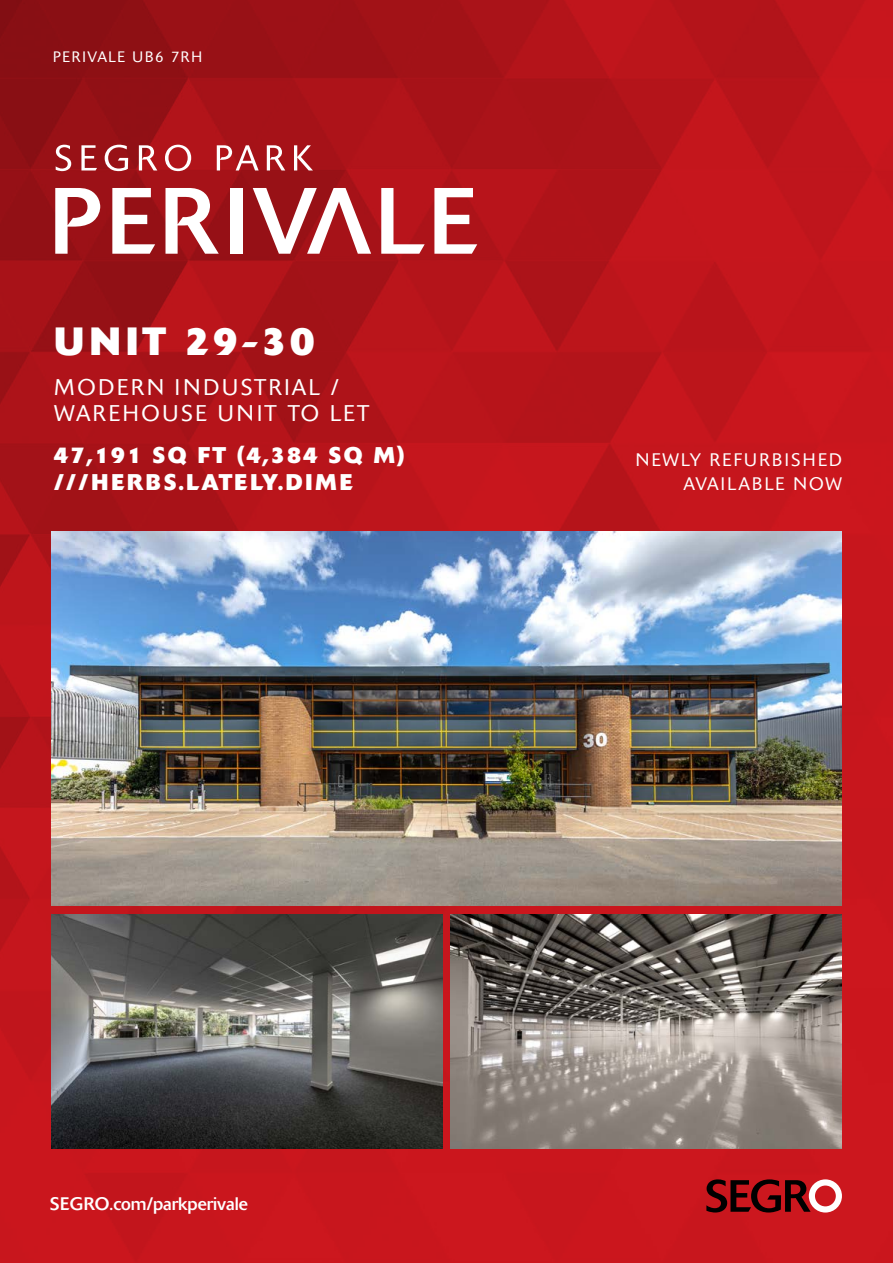
<style>
.page{position:relative;width:893px;height:1263px;background:#fff}
.page>*{position:absolute;margin:0;border:0;box-sizing:border-box;transform-origin:0 0}
.t1{font:700 39px "Delta BQ";letter-spacing:.1em;color:#fff}
.t2{font:700 22.5px/27px "Delta BQ";letter-spacing:.11em;color:#fff}
.t3{font:300 22.5px/25.5px "Delta BQ";letter-spacing:.12em;color:#fff}
.t4{font:300 18px/24px "Delta BQ";letter-spacing:.12em;color:#fff;text-align:right}
.t5{font:18px "Delta BQ";color:#fff}
.t6{font:300 15px "Delta BQ";letter-spacing:.1em;color:#fff}
</style>
<div class="page">
<img style="left:0;top:0;width:893px;height:1263px">
<img style="left:51px;top:532px;width:791px;height:374px">
<img style="left:51px;top:914px;width:391px;height:234px">
<img style="left:451px;top:914px;width:391px;height:234px">
<svg style="left:56px;top:145px;width:257px;height:26px"></svg>
<svg style="left:55px;top:188px;width:45px;height:66px"></svg>
<svg style="left:112px;top:188px;width:43px;height:66px"></svg>
<svg style="left:165px;top:188px;width:54px;height:66px"></svg>
<div style="left:230px;top:188px;width:13px;height:66px;background:#fff"></div>
<svg style="left:253px;top:188px;width:118px;height:66px"></svg>
<svg style="left:381px;top:188px;width:44px;height:66px"></svg>
<svg style="left:434px;top:188px;width:43px;height:66px"></svg>
<svg style="left:706px;top:1179px;width:136px;height:33px;background:#8b292d"></svg>
<p class="t6" style="left:53px;top:48px;width:151px">PERIVALE UB6 7RH</p>
<h1 class="t1" style="left:54px;top:316px;width:262px">UNIT 29-30</h1>
<p class="t3" style="left:54px;top:375px;width:317px">MODERN INDUSTRIAL /<br>WAREHOUSE UNIT TO LET</p>
<p class="t2" style="left:54px;top:441px;width:352px">47,191 SQ FT (4,384 SQ M) ///HERBS.LATELY.DIME</p>
<p class="t4" style="left:636px;top:448px;width:208px">NEWLY REFURBISHED<br>AVAILABLE NOW</p>
<p class="t5" style="left:50px;top:1193px;width:199px">SEGRO.com/parkperivale</p>
</div>
